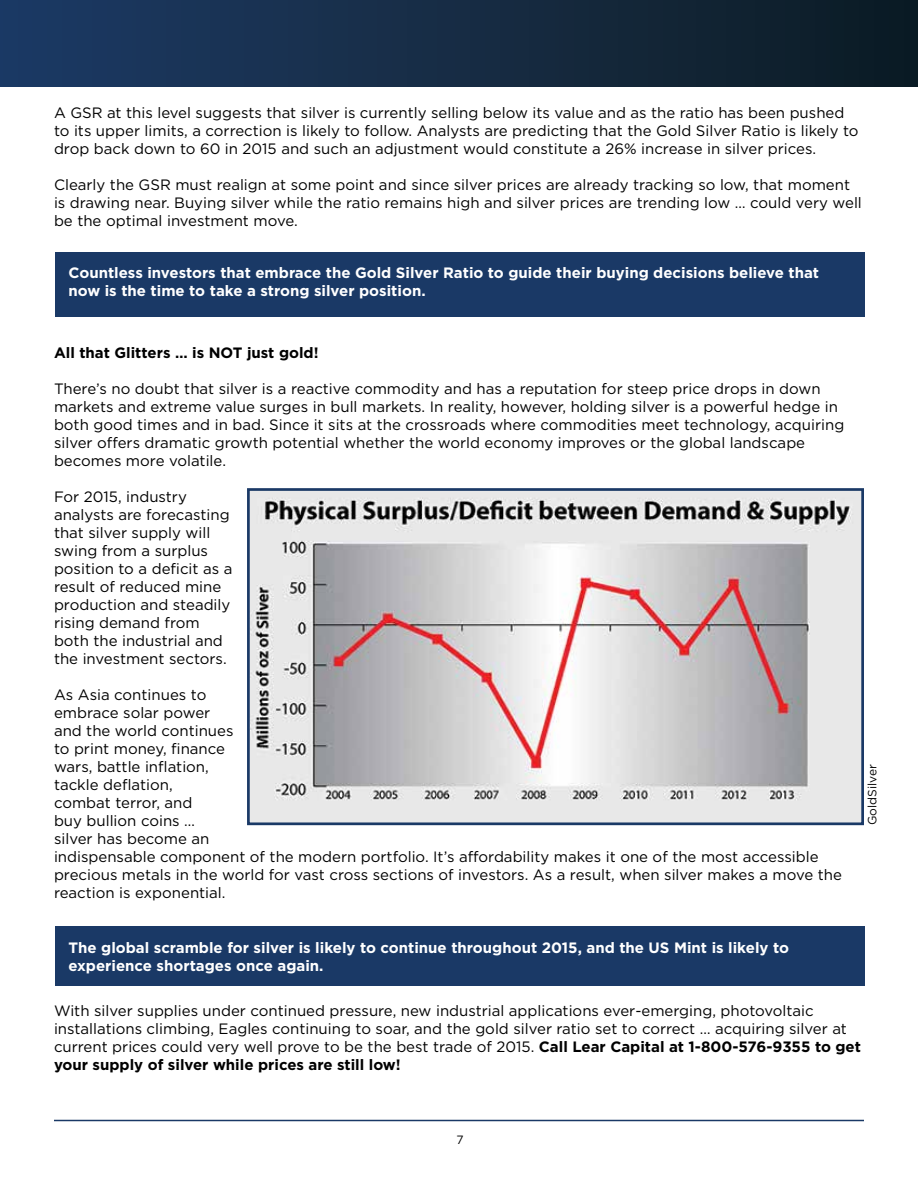
<style>
.page{position:relative;width:918px;height:1188px;background:#fff}
.page>*{position:absolute;margin:0;border:0;box-sizing:border-box;transform-origin:0 0}
.t1{font:15px/18px "Gotham HTF";color:#000}
.t2{font:700 15px/18px "Gotham HTF";color:#fff}
.t3{font:700 15px "Gotham HTF";color:#000}
.t4{font:12px "Gotham HTF";color:#000}
.s1{font-weight:700}
</style>
<div class="page">
<div style="left:0;top:0;width:918px;height:86px;background:linear-gradient(to right,#1d3a65,#0d1c24)"></div>
<hr style="left:54px;top:1120px;width:810px;height:1px;background:#1a3966">
<div style="left:55px;top:927px;width:810px;height:59px;background:#1a3966"></div>
<div style="left:55px;top:252px;width:810px;height:64px;background:#1a3966"></div>
<img style="left:251px;top:492px;width:609px;height:329px">
<div style="left:247px;top:488px;width:617px;height:337px;border:3px solid #1a3966"></div>
<p class="t1" style="left:54px;top:104px;width:806px">A GSR at this level suggests that silver is currently selling below its value and as the ratio has been pushed to its upper limits, a correction is likely to follow. Analysts are predicting that the Gold Silver Ratio is likely to drop back down to 60 in 2015 and such an adjustment would constitute a 26% increase in silver prices.</p>
<p class="t1" style="left:54px;top:176px;width:809px">Clearly the GSR must realign at some point and since silver prices are already tracking so low, that moment is drawing near. Buying silver while the ratio remains high and silver prices are trending low … could very well be the optimal investment move.</p>
<p class="t2" style="left:68px;top:263px;width:752px">Countless investors that embrace the Gold Silver Ratio to guide their buying decisions believe that now is the time to take a strong silver position.</p>
<p class="t3" style="left:54px;top:344px;width:266px">All that Glitters … is NOT just gold!</p>
<p class="t1" style="left:54px;top:380px;width:792px">There’s no doubt that silver is a reactive commodity and has a reputation for steep price drops in down markets and extreme value surges in bull markets. In reality, however, holding silver is a powerful hedge in both good times and in bad. Since it sits at the crossroads where commodities meet technology, acquiring silver offers dramatic growth potential whether the world economy improves or the global landscape becomes more volatile.</p>
<p class="t1" style="left:54px;top:488px;width:180px">For 2015, industry analysts are forecasting that silver supply will swing from a surplus position to a deficit as a result of reduced mine production and steadily rising demand from both the industrial and the investment sectors.</p>
<p class="t1" style="left:54px;top:686px;width:789px">As Asia continues to<br>embrace solar power<br>and the world continues<br>to print money, finance<br>wars, battle inflation,<br>tackle deflation,<br>combat terror, and<br>buy bullion coins …<br>silver has become an<br>indispensable component of the modern portfolio. It’s affordability makes it one of the most accessible precious metals in the world for vast cross sections of investors. As a result, when silver makes a move the reaction is exponential.</p>
<p class="t2" style="left:68px;top:938px;width:722px">The global scramble for silver is likely to continue throughout 2015, and the US Mint is likely to experience shortages once again.</p>
<p class="t4" style="left:866px;top:825px;width:62px;rotate:-90deg">GoldSilver</p>
<p class="t1" style="left:54px;top:1001px;width:809px">With silver supplies under continued pressure, new industrial applications ever-emerging, photovoltaic installations climbing, Eagles continuing to soar, and the gold silver ratio set to correct … acquiring silver at current prices could very well prove to be the best trade of 2015. <span class="s1">Call Lear Capital at 1-800-576-9355 to get your supply of silver while prices are still low!</span></p>
<p class="t4" style="left:456px;top:1133px;width:9px">7</p>
</div>
